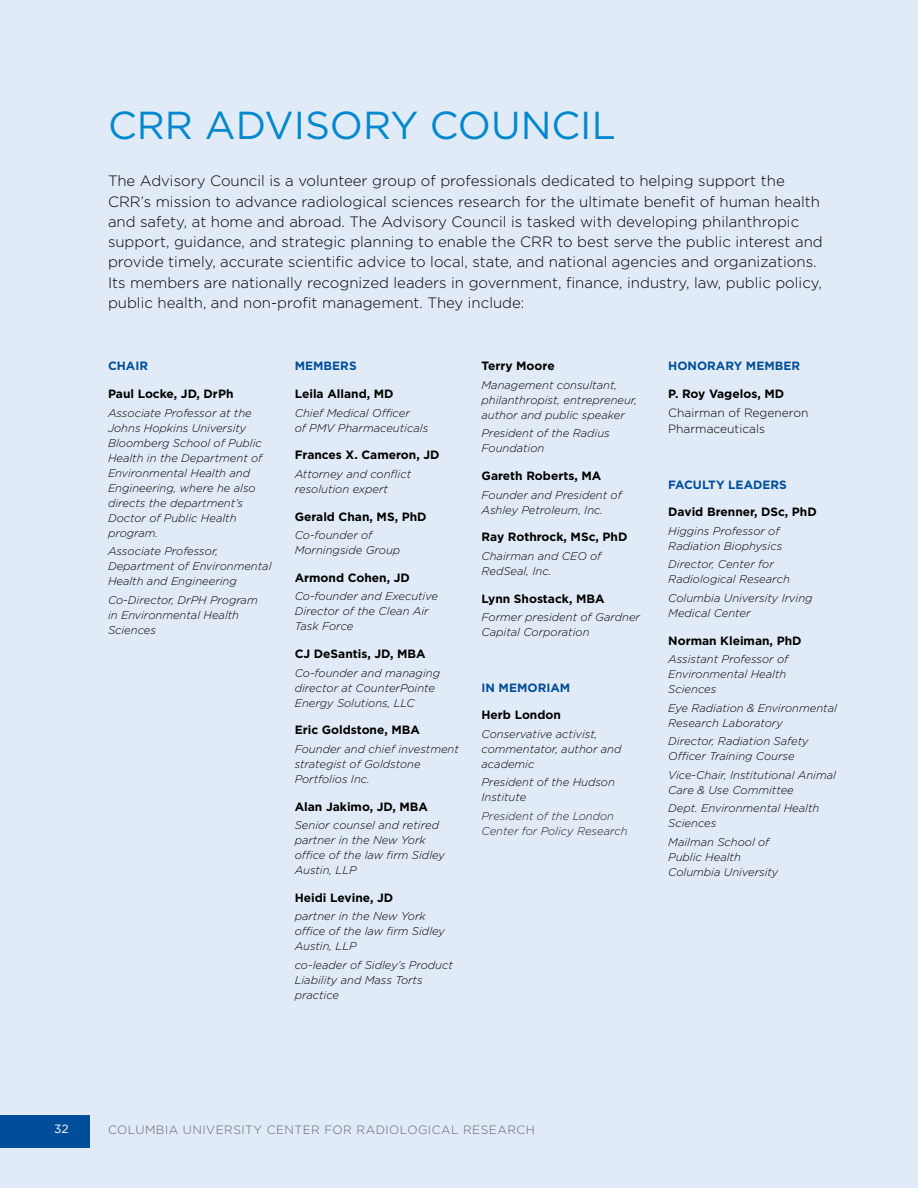
<style>
.page{position:relative;width:918px;height:1188px;background:#e1ebf7}
.page>*{position:absolute;margin:0;border:0;box-sizing:border-box;transform-origin:0 0}
.t1{font:39px "Gotham";color:#0088ce}
.t2{font:300 15px/20.2px "Gotham";color:#000}
.t3{font:700 12px "Gotham";color:#000}
.t4{font:700 12px "Gotham";color:#004e99}
.t5{font:300 12px "Gotham";letter-spacing:.04em;color:#5f6369}
.t6{font:300 12px/15.8px "Gotham";color:#000}
.t7{font:12px "Gotham";color:#fff}
.t8{font:italic 300 11.25px/15px "Gotham";color:#000}
.t9{font:italic 300 11.25px/15px "Gotham";color:#212121}
</style>
<div class="page">
<div style="left:0;top:1115px;width:90px;height:33px;background:#004e99"></div>
<h1 class="t1" style="left:108px;top:100px;width:509px">CRR ADVISORY COUNCIL</h1>
<p class="t2" style="left:108px;top:171px;width:716px">The Advisory Council is a volunteer group of professionals dedicated to helping support the CRR’s mission to advance radiological sciences research for the ultimate benefit of human health and safety, at home and abroad. The Advisory Council is tasked with developing philanthropic support, guidance, and strategic planning to enable the CRR to best serve the public interest and provide timely, accurate scientific advice to local, state, and national agencies and organizations.<br>Its members are nationally recognized leaders in government, finance, industry, law, public policy, public health, and non-profit management. They include:</p>
<p class="t4" style="left:108px;top:358px;width:42px">CHAIR</p>
<p class="t3" style="left:108px;top:386px;width:127px">Paul Locke, JD, DrPh</p>
<p class="t8" style="left:108px;top:405px;width:156px">Associate Professor at the<br>Johns Hopkins University<br>Bloomberg School of Public<br>Health in the Department of<br>Environmental Health and<br>Engineering, where he also directs the department’s<br>Doctor of Public Health program.</p>
<p class="t8" style="left:108px;top:543px;width:165px">Associate Professor,<br>Department of Environmental<br>Health and Engineering</p>
<p class="t8" style="left:108px;top:592px;width:151px">Co-Director, DrPH Program in Environmental Health<br>Sciences</p>
<p class="t4" style="left:295px;top:358px;width:63px">MEMBERS</p>
<p class="t3" style="left:295px;top:386px;width:100px">Leila Alland, MD</p>
<p class="t8" style="left:295px;top:405px;width:135px">Chief Medical Officer<br>of PMV Pharmaceuticals</p>
<p class="t3" style="left:295px;top:447px;width:146px">Frances X. Cameron, JD</p>
<p class="t8" style="left:295px;top:466px;width:118px">Attorney and conflict resolution expert</p>
<p class="t3" style="left:295px;top:508px;width:133px">Gerald Chan, MS, PhD</p>
<p class="t8" style="left:295px;top:527px;width:107px">Co-founder of<br>Morningside Group</p>
<p class="t3" style="left:295px;top:570px;width:117px">Armond Cohen, JD</p>
<p class="t8" style="left:295px;top:589px;width:145px">Co-founder and Executive<br>Director of the Clean Air<br>Task Force</p>
<p class="t3" style="left:295px;top:646px;width:133px">CJ DeSantis, JD, MBA</p>
<p class="t8" style="left:295px;top:665px;width:147px">Co-founder and managing director at CounterPointe<br>Energy Solutions, LLC</p>
<p class="t3" style="left:295px;top:722px;width:127px">Eric Goldstone, MBA</p>
<p class="t8" style="left:295px;top:741px;width:166px">Founder and chief investment strategist of Goldstone<br>Portfolios Inc.</p>
<p class="t3" style="left:295px;top:798px;width:135px">Alan Jakimo, JD, MBA</p>
<p class="t8" style="left:295px;top:817px;width:152px">Senior counsel and retired partner in the New York office of the law firm Sidley<br>Austin, LLP</p>
<p class="t3" style="left:295px;top:890px;width:100px">Heidi Levine, JD</p>
<p class="t8" style="left:295px;top:909px;width:152px">partner in the New York office of the law firm Sidley<br>Austin, LLP</p>
<p class="t8" style="left:295px;top:957px;width:160px">co-leader of Sidley’s Product<br>Liability and Mass Torts practice</p>
<p class="t3" style="left:482px;top:358px;width:75px">Terry Moore</p>
<p class="t8" style="left:482px;top:377px;width:157px">Management consultant, philanthropist, entrepreneur, author and public speaker</p>
<p class="t8" style="left:482px;top:426px;width:130px">President of the Radius<br>Foundation</p>
<p class="t3" style="left:482px;top:468px;width:121px">Gareth Roberts, MA</p>
<p class="t8" style="left:482px;top:487px;width:142px">Founder and President of<br>Ashley Petroleum, Inc.</p>
<p class="t3" style="left:482px;top:529px;width:147px">Ray Rothrock, MSc, PhD</p>
<p class="t8" style="left:482px;top:548px;width:121px">Chairman and CEO of<br>RedSeal, Inc.</p>
<p class="t3" style="left:482px;top:590px;width:125px">Lynn Shostack, MBA</p>
<p class="t8" style="left:482px;top:609px;width:160px">Former president of Gardner<br>Capital Corporation</p>
<p class="t4" style="left:482px;top:679px;width:90px">IN MEMORIAM</p>
<p class="t3" style="left:482px;top:707px;width:81px">Herb London</p>
<p class="t8" style="left:482px;top:726px;width:142px">Conservative activist, commentator, author and academic</p>
<p class="t8" style="left:482px;top:775px;width:135px">President of the Hudson<br>Institute</p>
<p class="t9" style="left:482px;top:808px;width:148px">President of the London<br>Center for Policy Research</p>
<p class="t4" style="left:668px;top:358px;width:133px">HONORARY MEMBER</p>
<p class="t3" style="left:668px;top:386px;width:117px">P. Roy Vagelos, MD</p>
<p class="t6" style="left:668px;top:405px;width:142px">Chairman of Regeneron<br>Pharmaceuticals</p>
<p class="t4" style="left:668px;top:476px;width:120px">FACULTY LEADERS</p>
<p class="t3" style="left:668px;top:504px;width:150px">David Brenner, DSc, PhD</p>
<p class="t8" style="left:668px;top:523px;width:115px">Higgins Professor of<br>Radiation Biophysics</p>
<p class="t8" style="left:668px;top:557px;width:123px">Director, Center for<br>Radiological Research</p>
<p class="t8" style="left:668px;top:590px;width:146px">Columbia University Irving<br>Medical Center</p>
<p class="t3" style="left:668px;top:632px;width:135px">Norman Kleiman, PhD</p>
<p class="t8" style="left:668px;top:651px;width:121px">Assistant Professor of<br>Environmental Health<br>Sciences</p>
<p class="t8" style="left:668px;top:700px;width:170px">Eye Radiation &amp; Environmental<br>Research Laboratory</p>
<p class="t8" style="left:668px;top:733px;width:142px">Director, Radiation Safety<br>Officer Training Course</p>
<p class="t8" style="left:668px;top:767px;width:169px">Vice-Chair, Institutional Animal<br>Care &amp; Use Committee</p>
<p class="t8" style="left:668px;top:800px;width:153px">Dept. Environmental Health<br>Sciences</p>
<p class="t8" style="left:668px;top:834px;width:112px">Mailman School of<br>Public Health<br>Columbia University</p>
<p class="t7" style="left:54px;top:1121px;width:16px">32</p>
<p class="t5" style="left:108px;top:1122px;width:428px">COLUMBIA UNIVERSITY CENTER FOR RADIOLOGICAL RESEARCH</p>
</div>
